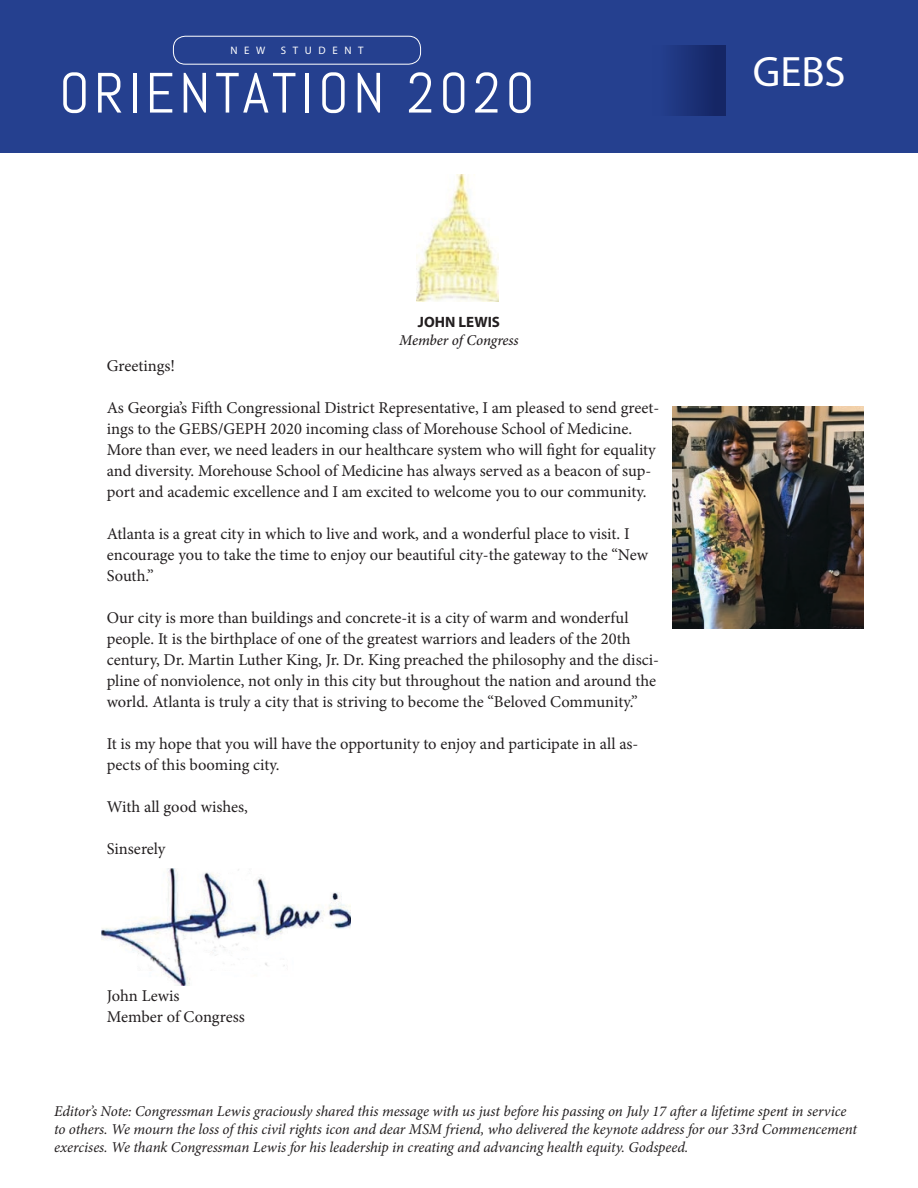
<style>
.page{position:relative;width:918px;height:1188px;background:#fff}
.page>*{position:absolute;margin:0;border:0;box-sizing:border-box;transform-origin:0 0}
.t1{font:56.7px "Abel";letter-spacing:.08em;color:#fff}
.t2{font:42.75px "Myriad Pro";color:#fff}
.t3{font:16.5px/21px "Minion Pro";color:#231f20}
.t4{font:italic 15px/18px "Minion Pro";letter-spacing:-.005em;color:#231f20}
.t5{font:italic 500 15px "Minion Pro";letter-spacing:-.01em;color:#231f20}
.t6{font:700 15px "Myriad Pro";color:#231f20}
.t7{font:10.8px "Myriad Pro";letter-spacing:.61em;color:#fff}
</style>
<div class="page">
<div style="left:0;top:0;width:918px;height:153px;background:#25408f"></div>
<div style="left:652px;top:45px;width:74px;height:71px;background:linear-gradient(to right,#254191,#132361)"></div>
<div style="left:173px;top:36px;width:248px;height:28px;border:1px solid #fff;border-radius:12px"></div>
<img style="left:673px;top:406px;width:191px;height:223px">
<img style="left:417px;top:174px;width:82px;height:128px">
<img style="left:102px;top:868px;width:249px;height:118px">
<p class="t7" style="left:230px;top:44px;width:37px">NEW</p>
<p class="t7" style="left:281px;top:44px;width:84px">STUDENT</p>
<p class="t1" style="left:59px;top:57px;width:477px">ORIENTATION 2020</p>
<p class="t6" style="left:418px;top:312px;width:84px">JOHN LEWIS</p>
<p class="t5" style="left:399px;top:330px;width:121px">Member of Congress</p>
<p class="t3" style="left:107px;top:355px;width:70px">Greetings!</p>
<p class="t3" style="left:107px;top:397px;width:554px">As Georgia’s Fifth Congressional District Representative, I am pleased to send greet&shy;ings to the GEBS/GEPH 2020 incoming class of Morehouse School of Medicine.<br>More than ever, we need leaders in our healthcare system who will fight for equality and diversity. Morehouse School of Medicine has always served as a beacon of sup&shy;port and academic excellence and I am excited to welcome you to our community.</p>
<p class="t3" style="left:107px;top:523px;width:543px">Atlanta is a great city in which to live and work, and a wonderful place to visit. I encourage you to take the time to enjoy our beautiful city-the gateway to the “New<br>South.”</p>
<p class="t3" style="left:107px;top:607px;width:554px">Our city is more than buildings and concrete-it is a city of warm and wonderful people. It is the birthplace of one of the greatest warriors and leaders of the 20th century, Dr. Martin Luther King, Jr. Dr. King preached the philosophy and the disci&shy;pline of nonviolence, not only in this city but throughout the nation and around the world. Atlanta is truly a city that is striving to become the “Beloved Community.”</p>
<p class="t3" style="left:107px;top:733px;width:533px">It is my hope that you will have the opportunity to enjoy and participate in all as&shy;pects of this booming city.</p>
<p class="t3" style="left:107px;top:796px;width:143px">With all good wishes,</p>
<p class="t3" style="left:107px;top:838px;width:60px">Sinserely</p>
<p class="t3" style="left:107px;top:985px;width:74px">John Lewis</p>
<p class="t3" style="left:107px;top:1006px;width:139px">Member of Congress</p>
<p class="t2" style="left:753px;top:45px;width:94px">GEBS</p>
<p class="t4" style="left:54px;top:1102px;width:805px">Editor’s Note: Congressman Lewis graciously shared this message with us just before his passing on July 17 after a lifetime spent in service to others. We mourn the loss of this civil rights icon and dear MSM friend, who delivered the keynote address for our 33rd Commencement exercises. We thank Congressman Lewis for his leadership in creating and advancing health equity. Godspeed.</p>
</div>
